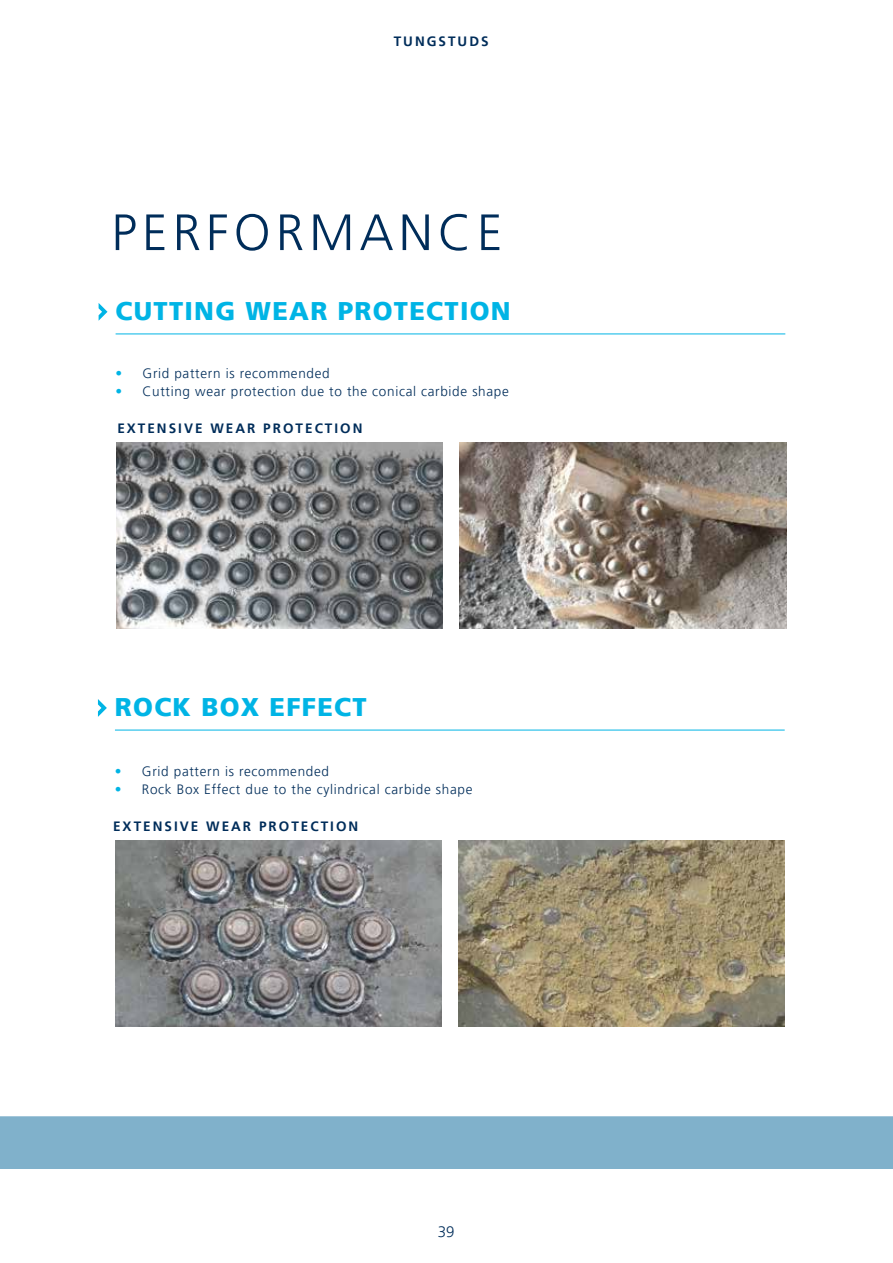
<style>
.page{position:relative;width:893px;height:1263px;background:#fff}
.page>*{position:absolute;margin:0;border:0;box-sizing:border-box;transform-origin:0 0}
.t1{font:300 51px "Frutiger LT Pro";letter-spacing:.1em;color:#002d5a}
.t2{font:900 25.5px "Frutiger LT Pro";letter-spacing:.05em;color:#00b4e5}
.t3{font:300 15px "Frutiger LT Pro";color:#002d5a}
.t4{font:300 13.5px "Frutiger LT Pro";letter-spacing:.05em;color:#002d5a}
.t5{font:700 13.5px "Frutiger LT Pro";letter-spacing:.15em;color:#002d5a}
.s1{color:#00b4e5}
</style>
<div class="page">
<div style="left:0;top:1116px;width:893px;height:53px;background:#80b1cb"></div>
<img style="left:117px;top:443px;width:326px;height:186px">
<img style="left:116px;top:841px;width:326px;height:186px">
<img style="left:460px;top:443px;width:326px;height:186px">
<img style="left:459px;top:841px;width:326px;height:186px">
<svg style="left:99px;top:303px;width:9px;height:18px"></svg>
<hr style="left:116px;top:334px;width:669px;height:1px;background:#00b4e5">
<svg style="left:98px;top:699px;width:9px;height:18px"></svg>
<hr style="left:115px;top:730px;width:670px;height:1px;background:#00b4e5">
<p class="t5" style="left:394px;top:33px;width:96px">TUNGSTUDS</p>
<h1 class="t1" style="left:111px;top:203px;width:393px">PERFORMANCE</h1>
<h2 class="t2" style="left:116px;top:296px;width:397px">CUTTING WEAR PROTECTION</h2>
<p class="t4" style="left:116px;top:365px;width:216px"><span class="s1">•</span> Grid pattern is recommended</p>
<p class="t4" style="left:116px;top:383px;width:395px"><span class="s1">•</span> Cutting wear protection due to the conical carbide shape</p>
<p class="t5" style="left:117px;top:420px;width:247px">EXTENSIVE WEAR PROTECTION</p>
<h2 class="t2" style="left:115px;top:692px;width:253px">ROCK BOX EFFECT</h2>
<p class="t4" style="left:115px;top:763px;width:216px"><span class="s1">•</span> Grid pattern is recommended</p>
<p class="t4" style="left:115px;top:781px;width:359px"><span class="s1">•</span> Rock Box Effect due to the cylindrical carbide shape</p>
<p class="t5" style="left:113px;top:818px;width:247px">EXTENSIVE WEAR PROTECTION</p>
<p class="t3" style="left:438px;top:1223px;width:18px">39</p>
</div>
